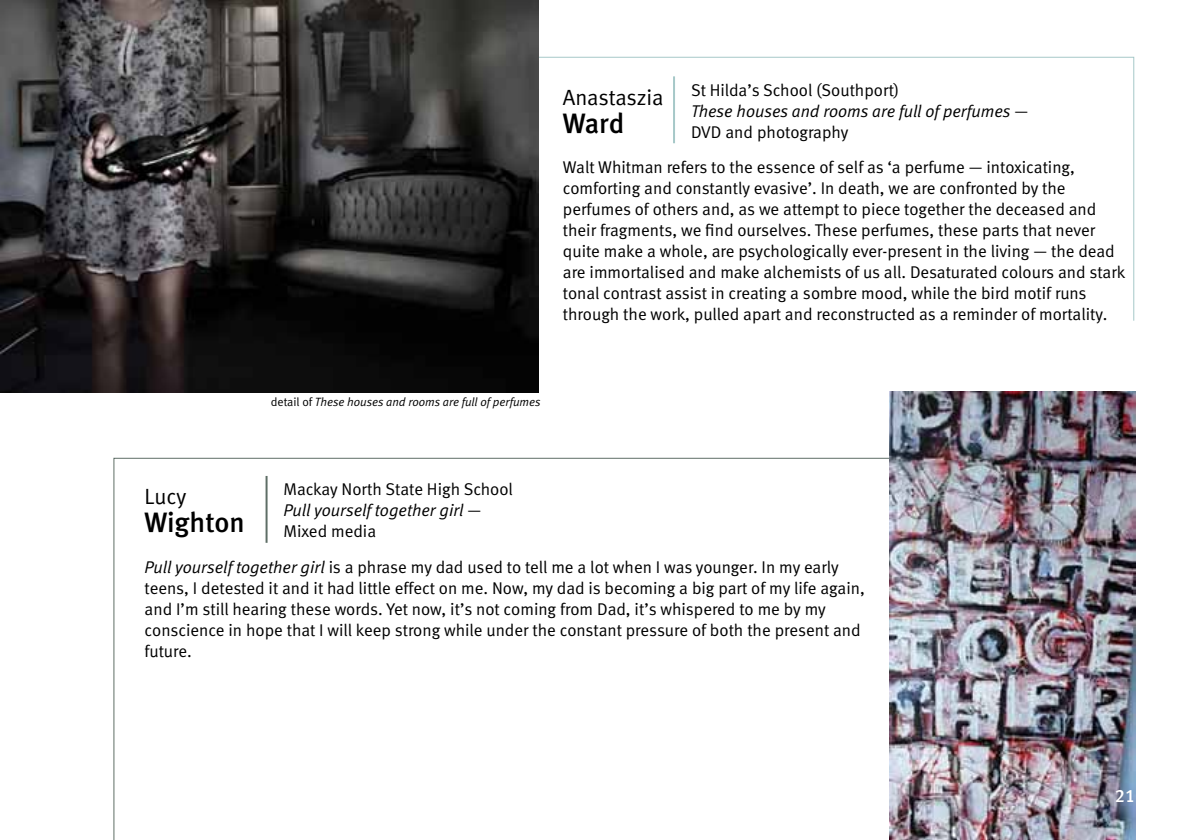
<style>
.page{position:relative;width:1191px;height:840px;background:#fff}
.page>*{position:absolute;margin:0;border:0;box-sizing:border-box;transform-origin:0 0}
.t1{font:28px "Meta Medium LF";letter-spacing:-.005em;color:#000}
.t2{font:22px "Meta Normal LF";letter-spacing:-.005em;color:#000}
.t3{font:18px "Meta Medium LF";color:#fff}
.t4{font:17px/21px "Meta Normal LF";color:#000}
.t5{font:italic 12px "Meta Normal LF";color:#000}
.s1{font-style:italic}
.s2{font-style:normal}
</style>
<div class="page">
<svg style="left:113px;top:457px;width:776px;height:382px"></svg>
<img style="left:889px;top:391px;width:246px;height:448px">
<hr style="left:265px;top:475px;width:2px;height:67px;background:#5e6e66">
<svg style="left:539px;top:56px;width:595px;height:265px"></svg>
<img style="left:0;top:0;width:539px;height:392px">
<p class="t4" style="left:691px;top:79px;width:339px">St Hilda’s School (Southport)<br><span class="s1">These houses and rooms are full of perfumes</span> —<br>DVD and photography</p>
<p class="t4" style="left:563px;top:156px;width:564px">Walt Whitman refers to the essence of self as ‘a perfume — intoxicating, comforting and constantly evasive’. In death, we are confronted by the perfumes of others and, as we attempt to piece together the deceased and their fragments, we find ourselves. These perfumes, these parts that never quite make a whole, are psychologically ever-present in the living — the dead are immortalised and make alchemists of us all. Desaturated colours and stark tonal contrast assist in creating a sombre mood, while the bird motif runs through the work, pulled apart and reconstructed as a reminder of mortality.</p>
<p class="t2" style="left:563px;top:84px;width:102px">Anastaszia</p>
<h1 class="t1" style="left:563px;top:106px;width:63px">Ward</h1>
<p class="t5" style="left:271px;top:395px;width:271px"><span class="s2">detail of</span> These houses and rooms are full of perfumes</p>
<p class="t4" style="left:283px;top:478px;width:231px">Mackay North State High School<br><span class="s1">Pull yourself together girl</span> —<br>Mixed media</p>
<p class="t4" style="left:145px;top:556px;width:722px"><span class="s1">Pull yourself together girl</span> is a phrase my dad used to tell me a lot when I was younger. In my early teens, I detested it and it had little effect on me. Now, my dad is becoming a big part of my life again, and I’m still hearing these words. Yet now, it’s not coming from Dad, it’s whispered to me by my conscience in hope that I will keep strong while under the constant pressure of both the present and future.</p>
<p class="t2" style="left:145px;top:483px;width:43px">Lucy</p>
<h1 class="t1" style="left:145px;top:506px;width:102px">Wighton</h1>
<p class="t3" style="left:1115px;top:785px;width:22px">21</p>
</div>
